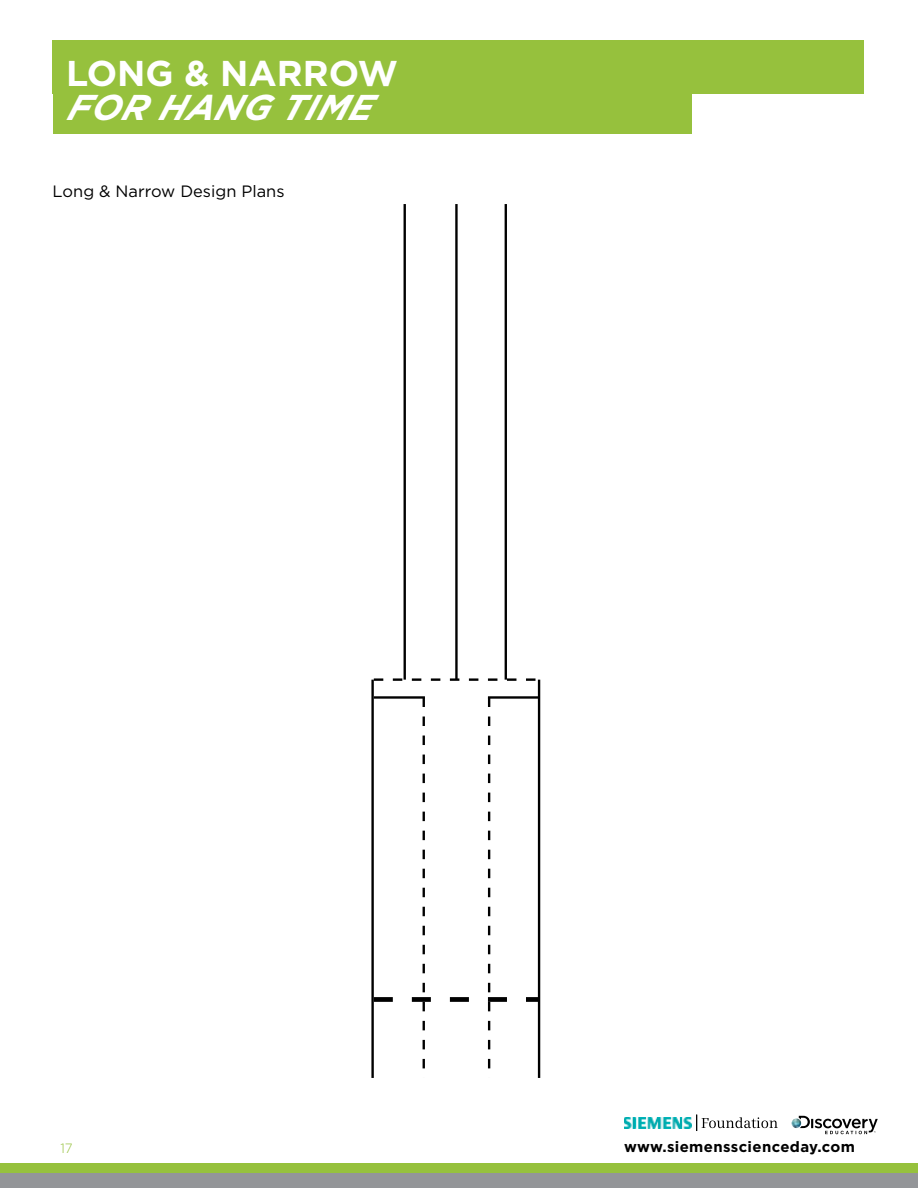
<style>
.page{position:relative;width:918px;height:1188px;background:#fff}
.page>*{position:absolute;margin:0;border:0;box-sizing:border-box;transform-origin:0 0}
.t1{font:700 35.85px "Gotham";color:#fff}
.t2{font:italic 700 35.85px "Gotham";color:#fff}
.t3{font:16.5px "Gotham";color:#000}
.t4{font:700 15px "Gotham";letter-spacing:.025em;color:#000}
.t5{font:300 13.5px "Gotham";color:#96c13d}
</style>
<div class="page">
<div style="left:53px;top:40px;width:811px;height:54px;background:#96c13d"></div>
<div style="left:0;top:1164px;width:918px;height:24px;background:#96c13d"></div>
<div style="left:0;top:1174px;width:918px;height:14px;background:#939598"></div>
<svg style="left:792px;top:1116px;width:86px;height:18px"></svg>
<img style="left:624px;top:1117px;width:67px;height:11px">
<svg style="left:696px;top:1115px;width:82px;height:16px"></svg>
<div style="left:53px;top:40px;width:638px;height:94px;background:#96c13d"></div>
<hr style="left:455px;top:204px;width:3px;height:476px;background:#000">
<svg style="left:374px;top:678px;width:165px;height:3px"></svg>
<hr style="left:374px;top:696px;width:51px;height:3px;background:#000">
<hr style="left:488px;top:696px;width:51px;height:3px;background:#000">
<svg style="left:374px;top:697px;width:164px;height:381px"></svg>
<hr style="left:371px;top:680px;width:3px;height:398px;background:#000">
<hr style="left:538px;top:680px;width:2px;height:398px;background:#000">
<hr style="left:404px;top:204px;width:2px;height:476px;background:#000">
<hr style="left:505px;top:204px;width:2px;height:476px;background:#000">
<h1 class="t1" style="left:66px;top:53px;width:334px">LONG &amp; NARROW</h1>
<h1 class="t2" style="left:66px;top:87px;width:305px">FOR HA NG TIME</h1>
<p class="t3" style="left:53px;top:182px;width:233px">Long &amp; Narrow Design Plans</p>
<p class="t5" style="left:60px;top:1140px;width:14px">17</p>
<p class="t4" style="left:624px;top:1138px;width:232px">www.siemensscienceday.com</p>
</div>
